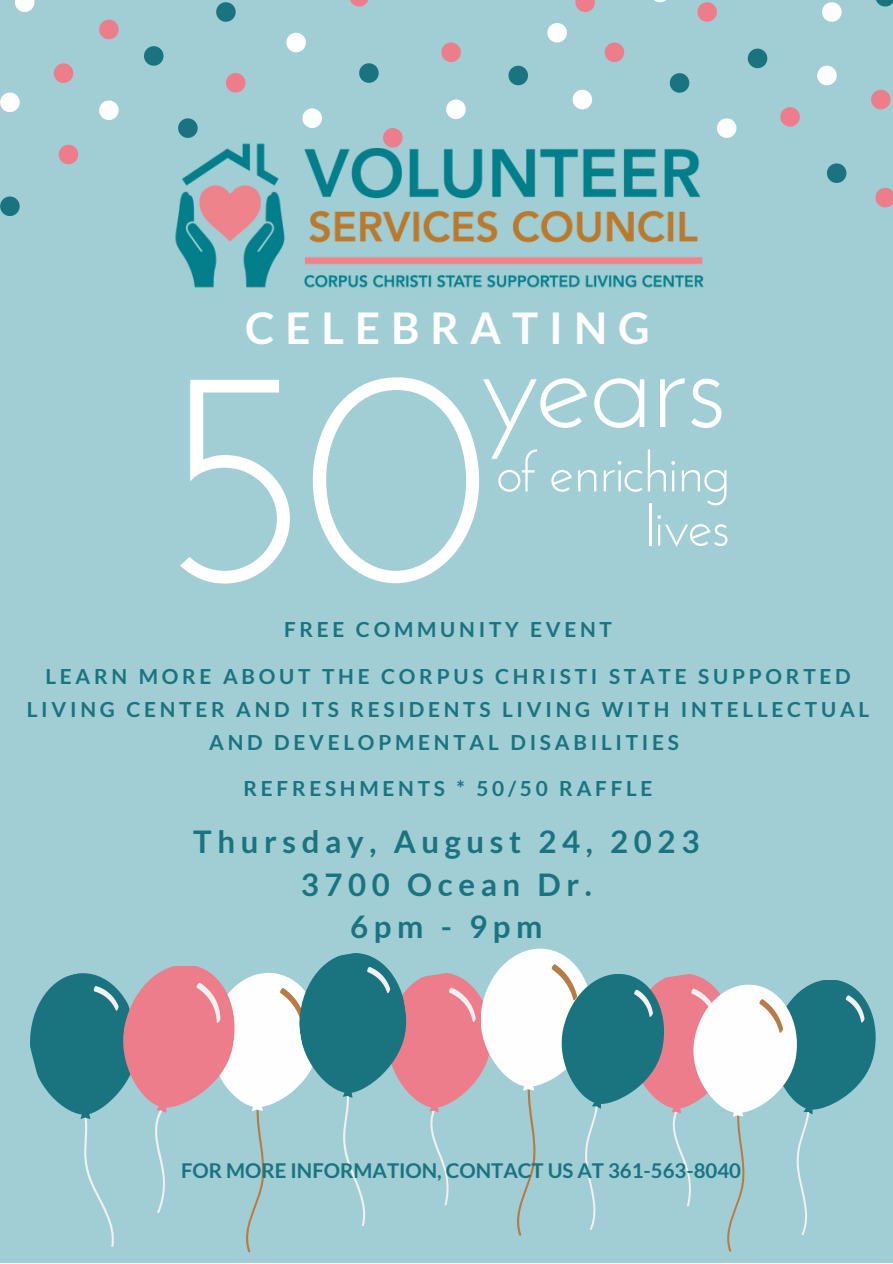
<style>
.page{position:relative;width:893px;height:1264px;background:#fff}
.page>*{position:absolute;margin:0;border:0;box-sizing:border-box;transform-origin:0 0}
.t1{font:309.45px "Josefin Sans";color:#fff}
.t2{font:127.05px "Josefin Sans";letter-spacing:-.04em;color:#fff}
.t3{font:56.1px/54.2px "Josefin Sans";letter-spacing:-.04em;color:#fff;text-align:right}
.t4{font:700 43.8px "Lato";letter-spacing:.25em;color:#fdfefd}
.t5{font:700 31.2px "Lato";letter-spacing:.18em;color:#1a747f}
.t6{font:700 20.85px/32.7px "Lato";letter-spacing:.18em;color:#1a747f;text-align:center}
.t7{font:700 20.4px "Lato";color:#1a747f}
</style>
<div class="page">
<div style="left:0;top:0;width:892px;height:1262px;background:#a0ced4"></div>
<svg style="left:30px;top:948px;width:845px;height:304px"></svg>
<svg style="left:286px;top:33px;width:20px;height:19px"></svg>
<svg style="left:734px;top:122px;width:2px;height:13px"></svg>
<svg style="left:822px;top:2px;width:19px;height:20px"></svg>
<svg style="left:654px;top:0;width:12px;height:2px"></svg>
<svg style="left:99px;top:100px;width:20px;height:20px"></svg>
<svg style="left:1px;top:93px;width:19px;height:19px"></svg>
<svg style="left:817px;top:66px;width:19px;height:19px"></svg>
<svg style="left:15px;top:0;width:19px;height:12px"></svg>
<svg style="left:547px;top:23px;width:20px;height:20px"></svg>
<svg style="left:359px;top:63px;width:19px;height:20px"></svg>
<svg style="left:747px;top:49px;width:20px;height:19px"></svg>
<svg style="left:669px;top:73px;width:20px;height:12px"></svg>
<svg style="left:1px;top:196px;width:19px;height:20px"></svg>
<svg style="left:144px;top:46px;width:19px;height:20px"></svg>
<svg style="left:216px;top:2px;width:20px;height:20px"></svg>
<svg style="left:508px;top:66px;width:20px;height:19px"></svg>
<svg style="left:827px;top:163px;width:19px;height:20px"></svg>
<svg style="left:876px;top:0;width:16px;height:7px"></svg>
<svg style="left:604px;top:43px;width:20px;height:19px"></svg>
<svg style="left:441px;top:43px;width:20px;height:19px"></svg>
<svg style="left:99px;top:20px;width:20px;height:19px"></svg>
<svg style="left:350px;top:0;width:19px;height:7px"></svg>
<svg style="left:575px;top:0;width:20px;height:12px"></svg>
<svg style="left:226px;top:73px;width:19px;height:12px"></svg>
<svg style="left:59px;top:145px;width:19px;height:19px"></svg>
<svg style="left:54px;top:63px;width:19px;height:20px"></svg>
<svg style="left:780px;top:107px;width:19px;height:20px"></svg>
<svg style="left:697px;top:2px;width:20px;height:20px"></svg>
<svg style="left:875px;top:188px;width:17px;height:19px"></svg>
<svg style="left:871px;top:90px;width:19px;height:19px"></svg>
<img style="left:175px;top:85px;width:559px;height:203px">
<p class="t4" style="left:245px;top:301px;width:406px">CELEBRATING</p>
<p class="t1" style="left:146px;top:349px;width:348px">50</p>
<p class="t2" style="left:478px;top:332px;width:252px">years</p>
<p class="t3" style="left:496px;top:450px;width:236px">of enriching lives</p>
<p class="t6" style="left:284px;top:612px;width:329px">FREE COMMUNITY EVENT</p>
<p class="t6" style="left:27px;top:659px;width:844px">LEARN MORE ABOUT THE CORPUS CHRISTI STATE SUPPORTED<br>LIVING CENTER AND ITS RESIDENTS LIVING WITH INTELLECTUAL<br>AND DEVELOPMENTAL DISABILITIES</p>
<p class="t6" style="left:243px;top:772px;width:410px">REFRESHMENTS * 50/50 RAFFLE</p>
<p class="t5" style="left:193px;top:822px;width:507px">Thursday, August 24, 2023</p>
<p class="t5" style="left:301px;top:865px;width:292px">3700 Ocean Dr.</p>
<p class="t5" style="left:350px;top:907px;width:194px">6pm - 9pm</p>
<p class="t7" style="left:181px;top:1158px;width:561px">FOR MORE INFORMATION, CONTACT US AT 361-563-8040</p>
</div>
